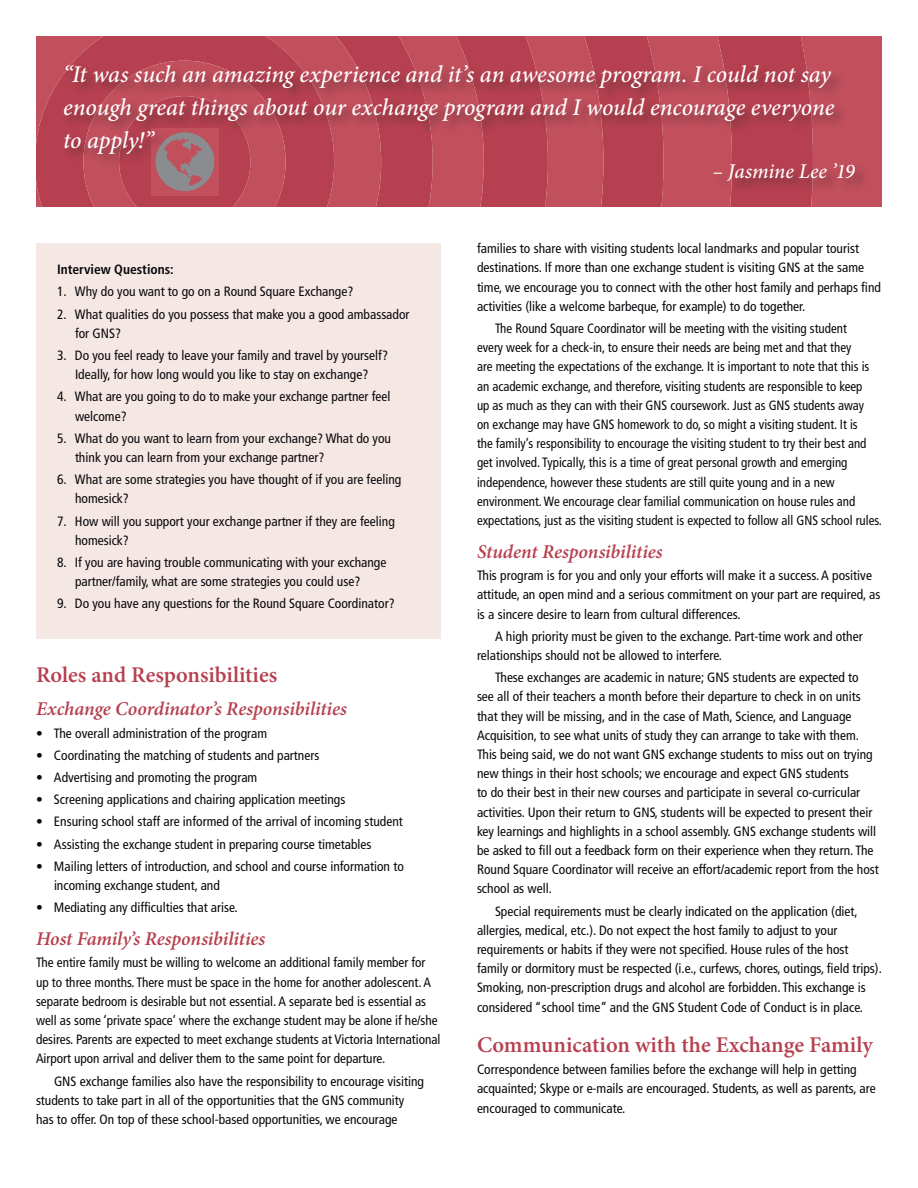
<style>
.page{position:relative;width:918px;height:1188px;background:#fff}
.page>*{position:absolute;margin:0;border:0;box-sizing:border-box;transform-origin:0 0}
.pull_quote{font:italic 500 24px/33px "Minion Pro";letter-spacing:-.005em;color:#fff}
._1st_order{font:600 22.5px "Minion Pro";color:#b6404f}
.pull_quote-2{font:italic 500 21px "Minion Pro";letter-spacing:-.005em;color:#fff}
._2nd_order{font:italic 600 19.5px "Minion Pro";letter-spacing:-.005em;color:#b6404f}
.body_2nd{font:condensed 13.5px/19.2px "Frutiger LT Std";color:#08080d}
.bullet{font:condensed 13.5px/19.2px "Frutiger LT Std";color:#08080d}
.body_copy{font:condensed 13.5px/19.2px "Frutiger LT Std";color:#08080d}
.body_2nd-2{font:condensed 13.5px/19.2px "Frutiger LT Std";color:#08080d;scale:.96 1}
.bullet-2{font:700 condensed 13.5px "Frutiger LT Std";color:#08080d}
</style>
<div class="page">
<svg style="left:732px;top:36px;width:150px;height:171px;background:#bc4957"></svg>
<svg style="left:664px;top:36px;width:68px;height:171px;background:#bf4d5a"></svg>
<svg style="left:603px;top:36px;width:61px;height:171px;background:#b74251"></svg>
<svg style="left:548px;top:36px;width:55px;height:171px;background:#bf4c5a"></svg>
<svg style="left:484px;top:36px;width:64px;height:171px;background:#b84352"></svg>
<svg style="left:433px;top:36px;width:51px;height:171px;background:#bd4a58"></svg>
<svg style="left:381px;top:36px;width:52px;height:171px;background:#ba4654"></svg>
<svg style="left:334px;top:36px;width:47px;height:171px;background:#bb4755"></svg>
<svg style="left:36px;top:36px;width:298px;height:171px;background:#b94553"></svg>
<svg style="left:83px;top:61px;width:203px;height:146px;background:#ba4755"></svg>
<div style="left:36px;top:243px;width:405px;height:396px;background:#f5e7e3"></div>
<div style="left:62px;top:63px;width:807px;height:131px;background:#231f20;opacity:.45"></div>
<p class="pull_quote" style="left:63px;top:58px;width:773px">“It was such an amazing experience and it’s an awesome program. I could not say enough great things about our exchange program and I would encourage everyone to apply!”</p>
<p class="pull_quote-2" style="left:713px;top:157px;width:144px">– Jasmine Lee ’19</p>
<p class="bullet-2" style="left:57px;top:261px;width:118px">Interview Questions:</p>
<p class="bullet" style="left:57px;top:282px;width:298px">1. Why do you want to go on a Round Square Exchange?</p>
<p class="bullet" style="left:75px;top:304px;width:336px;text-indent:-18px">2. What qualities do you possess that make you a good ambassador for GNS?</p>
<p class="bullet" style="left:57px;top:346px;width:333px;text-align:center">3. Do you feel ready to leave your family and travel by yourself?<br>Ideally, for how long would you like to stay on exchange?</p>
<p class="bullet" style="left:75px;top:387px;width:317px;text-indent:-18px">4. What are you going to do to make your exchange partner feel welcome?</p>
<p class="bullet" style="left:75px;top:429px;width:318px;text-indent:-18px">5. What do you want to learn from your exchange? What do you think you can learn from your exchange partner?</p>
<p class="bullet" style="left:75px;top:470px;width:328px;text-indent:-18px">6. What are some strategies you have thought of if you are feeling homesick?</p>
<p class="bullet" style="left:75px;top:511px;width:321px;text-indent:-18px">7. How will you support your exchange partner if they are feeling homesick?</p>
<p class="bullet" style="left:75px;top:553px;width:313px;text-indent:-18px">8. If you are having trouble communicating with your exchange partner/family, what are some strategies you could use?</p>
<p class="bullet" style="left:57px;top:594px;width:339px">9. Do you have any questions for the Round Square Coordinator?</p>
<p class="_1st_order" style="left:36px;top:660px;width:243px">Roles and Responsibilities</p>
<p class="_2nd_order" style="left:36px;top:695px;width:313px">Exchange Coordinator’s Responsibilities</p>
<p class="bullet" style="left:36px;top:723px;width:233px">• The overall administration of the program</p>
<p class="bullet" style="left:36px;top:746px;width:285px">• Coordinating the matching of students and partners</p>
<p class="bullet" style="left:36px;top:768px;width:223px">• Advertising and promoting the program</p>
<p class="bullet" style="left:36px;top:790px;width:311px">• Screening applications and chairing application meetings</p>
<p class="bullet" style="left:36px;top:812px;width:368px">• Ensuring school staff are informed of the arrival of incoming student</p>
<p class="bullet" style="left:36px;top:834px;width:337px">• Assisting the exchange student in preparing course timetables</p>
<p class="bullet" style="left:54px;top:857px;width:351px;text-indent:-18px">• Mailing letters of introduction, and school and course information to incoming exchange student, and</p>
<p class="bullet" style="left:36px;top:898px;width:203px">• Mediating any difficulties that arise.</p>
<p class="_2nd_order" style="left:36px;top:925px;width:231px">Host Family’s Responsibilities</p>
<p class="body_copy" style="left:36px;top:953px;width:406px">The entire family must be willing to welcome an additional family member for up to three months. There must be space in the home for another adolescent. A separate bedroom is desirable but not essential. A separate bed is essential as well as some ‘private space’ where the exchange student may be alone if he/she desires. Parents are expected to meet exchange students at Victoria International Airport upon arrival and deliver them to the same point for departure.</p>
<p class="body_2nd" style="left:36px;top:1071px;width:390px;text-indent:18px">GNS exchange families also have the responsibility to encourage visiting students to take part in all of the opportunities that the GNS community has to offer. On top of these school-based opportunities, we encourage</p>
<p class="body_2nd" style="left:477px;top:239px;width:406px">families to share with visiting students local landmarks and popular tourist destinations. If more than one exchange student is visiting GNS at the same time, we encourage you to connect with the other host family and perhaps find activities (like a welcome barbeque, for example) to do together.</p>
<p class="body_2nd-2" style="left:477px;top:319px;width:423px;text-indent:18px">The Round Square Coordinator will be meeting with the visiting student<br>every week for a check-in, to ensure their needs are being met and that they<br>are meeting the expectations of the exchange. It is important to note that this is an academic exchange, and therefore, visiting students are responsible to keep<br>up as much as they can with their GNS coursework. Just as GNS students away<br>on exchange may have GNS homework to do, so might a visiting student. It is<br>the family’s responsibility to encourage the visiting student to try their best and get involved. Typically, this is a time of great personal growth and emerging independence, however these students are still quite young and in a new environment. We encourage clear familial communication on house rules and expectations, just as the visiting student is expected to follow all GNS school rules.</p>
<p class="_2nd_order" style="left:477px;top:538px;width:187px">Student Responsibilities</p>
<p class="body_copy" style="left:477px;top:566px;width:405px">This program is for you and only your efforts will make it a success. A positive attitude, an open mind and a serious commitment on your part are required, as is a sincere desire to learn from cultural differences.</p>
<p class="body_2nd" style="left:477px;top:627px;width:387px;text-indent:18px">A high priority must be given to the exchange. Part-time work and other relationships should not be allowed to interfere.</p>
<p class="body_2nd" style="left:477px;top:668px;width:403px;text-indent:18px">These exchanges are academic in nature; GNS students are expected to see all of their teachers a month before their departure to check in on units that they will be missing, and in the case of Math, Science, and Language Acquisition, to see what units of study they can arrange to take with them.<br>This being said, we do not want GNS exchange students to miss out on trying new things in their host schools; we encourage and expect GNS students<br>to do their best in their new courses and participate in several co-curricular activities. Upon their return to GNS, students will be expected to present their key learnings and highlights in a school assembly. GNS exchange students will be asked to fill out a feedback form on their experience when they return. The Round Square Coordinator will receive an effort/academic report from the host school as well.</p>
<p class="body_2nd" style="left:477px;top:901px;width:406px;text-indent:18px">Special requirements must be clearly indicated on the application (diet, allergies, medical, etc.). Do not expect the host family to adjust to your requirements or habits if they were not specified. House rules of the host family or dormitory must be respected (i.e., curfews, chores, outings, field trips).<br>Smoking, non-prescription drugs and alcohol are forbidden. This exchange is considered “school time” and the GNS Student Code of Conduct is in place.</p>
<p class="_1st_order" style="left:477px;top:1029px;width:397px">Communication with the Exchange Family</p>
<p class="body_copy" style="left:477px;top:1060px;width:400px">Correspondence between families before the exchange will help in getting acquainted; Skype or e-mails are encouraged. Students, as well as parents, are encouraged to communicate.</p>
</div>
